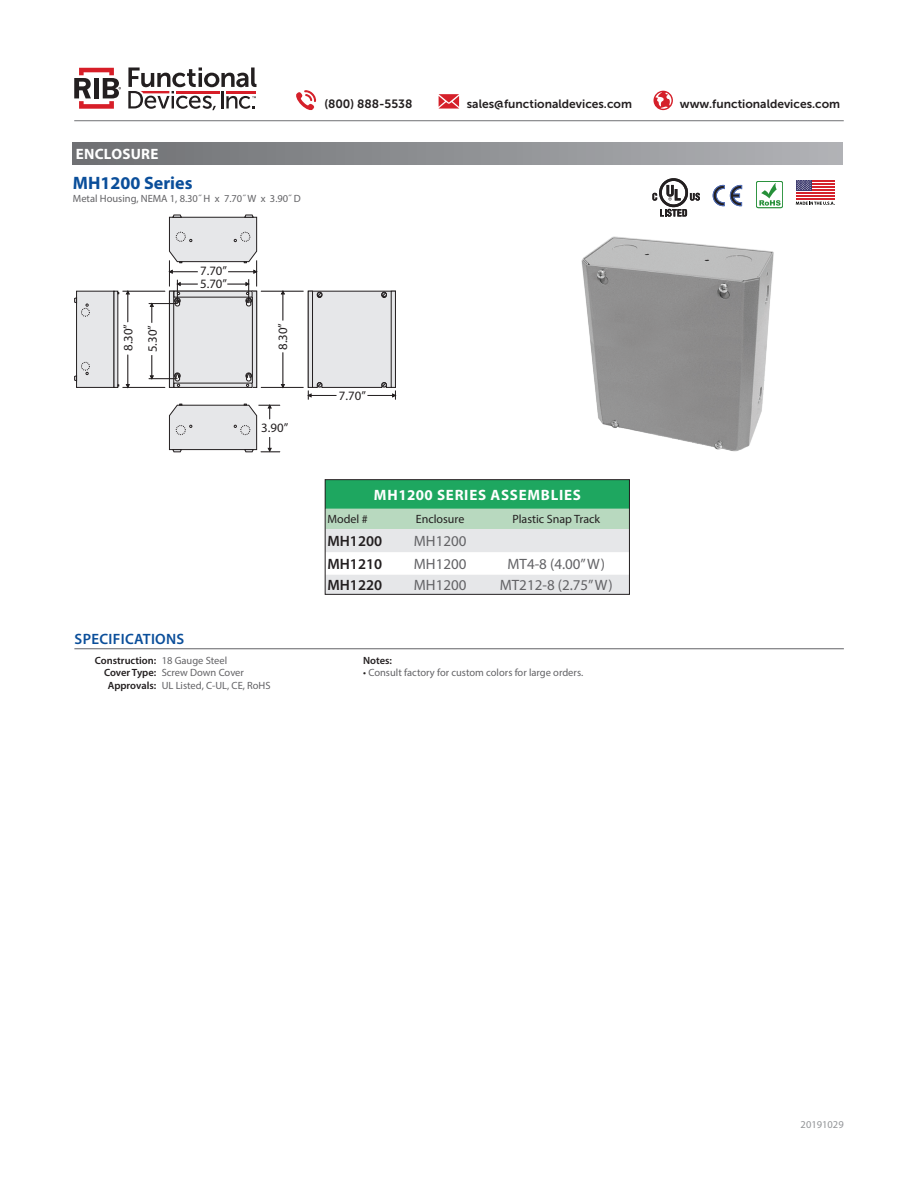
<style>
.page{position:relative;width:918px;height:1188px;background:#fff}
.page>*{position:absolute;margin:0;border:0;box-sizing:border-box;transform-origin:0 0}
.t1{font:700 18px "Myriad Pro";color:#0a4e9a}
.t2{font:15px "Myriad Pro";color:#636366}
.t3{font:700 15px "Myriad Pro";letter-spacing:.05em;color:#fff}
.t4{font:600 15px "Myriad Pro";color:#231f20}
.t5{font:600 15px "Myriad Pro";letter-spacing:.02em;color:#0a4e9a}
.t6{font:700 15px "Myriad Pro";letter-spacing:.02em;color:#fff}
.t7{font:12.75px/12.8px "Myriad Pro";color:#231f20}
.t8{font:12px "Museo Sans 700";color:#231f20}
.t9{font:12px "Myriad Pro";color:#231f20}
.t10{font:10.5px "Myriad Pro";color:#636366}
.t11{font:600 10.5px "Myriad Pro";color:#231f20}
.t12{font:10.5px "Myriad Pro";color:#939598}
.s1{color:#231f20}
</style>
<div class="page">
<hr style="left:74px;top:120px;width:770px;height:1px;background:#6f7073">
<svg style="left:296px;top:90px;width:20px;height:20px"></svg>
<svg style="left:654px;top:91px;width:19px;height:19px"></svg>
<svg style="left:439px;top:94px;width:20px;height:15px"></svg>
<svg style="left:128px;top:68px;width:129px;height:42px"></svg>
<svg style="left:74px;top:68px;width:47px;height:41px"></svg>
<div style="left:77px;top:291px;width:37px;height:96px;background:#e6e7e9"></div>
<div style="left:76px;top:291px;width:38px;height:97px;border:1px solid #231f20"></div>
<div style="left:81px;top:308px;width:9px;height:8px;border:1px dashed #231f20;border-radius:50%"></div>
<div style="left:81px;top:362px;width:9px;height:8px;border:1px dashed #231f20;border-radius:50%"></div>
<svg style="left:74px;top:297px;width:3px;height:6px"></svg>
<svg style="left:74px;top:375px;width:3px;height:6px"></svg>
<div style="left:169px;top:291px;width:88px;height:96px;background:#e6e7e9"></div>
<div style="left:169px;top:291px;width:5px;height:97px;border:1px solid #231f20"></div>
<div style="left:252px;top:291px;width:5px;height:97px;border:1px solid #231f20"></div>
<div style="left:174px;top:383px;width:78px;height:5px;border:1px solid #231f20"></div>
<svg style="left:246px;top:373px;width:6px;height:14px"></svg>
<svg style="left:149px;top:215px;width:108px;height:108px"></svg>
<svg style="left:149px;top:355px;width:31px;height:32px"></svg>
<hr style="left:123px;top:291px;width:42px;height:1px;background:#231f20">
<hr style="left:123px;top:387px;width:42px;height:1px;background:#231f20">
<hr style="left:128px;top:355px;width:1px;height:32px;background:#231f20">
<hr style="left:128px;top:291px;width:1px;height:31px;background:#231f20">
<svg style="left:169px;top:404px;width:111px;height:49px"></svg>
<hr style="left:261px;top:291px;width:43px;height:1px;background:#231f20">
<hr style="left:261px;top:387px;width:43px;height:1px;background:#231f20">
<hr style="left:283px;top:352px;width:1px;height:35px;background:#231f20">
<hr style="left:283px;top:291px;width:1px;height:30px;background:#231f20">
<svg style="left:308px;top:291px;width:88px;height:109px;background:#e1e2e4"></svg>
<div style="left:308px;top:291px;width:5px;height:96px;background:#e6e7e9"></div>
<div style="left:308px;top:291px;width:5px;height:97px;border:1px solid #231f20"></div>
<hr style="left:391px;top:291px;width:4px;height:96px;background:#e6e7e9">
<div style="left:391px;top:291px;width:5px;height:97px;border:1px solid #231f20"></div>
<img style="left:581px;top:201px;width:245px;height:251px">
<hr style="left:74px;top:649px;width:770px;height:1px;background:#636366">
<div style="left:325px;top:480px;width:305px;height:29px;background:#1ea760"></div>
<svg style="left:327px;top:509px;width:301px;height:84px"></svg>
<div style="left:325px;top:479px;width:305px;height:116px;border:1px solid #231f20"></div>
<svg style="left:652px;top:178px;width:48px;height:39px"></svg>
<svg style="left:730px;top:185px;width:12px;height:21px"></svg>
<svg style="left:713px;top:185px;width:11px;height:21px"></svg>
<div style="left:756px;top:181px;width:27px;height:27px;background:#fff;border-radius:2px"></div>
<svg style="left:759px;top:183px;width:22px;height:23px"></svg>
<div style="left:756px;top:181px;width:27px;height:27px;border:1px solid #269039;border-radius:2px"></div>
<div style="left:73px;top:143px;width:769px;height:22px;background:linear-gradient(to right,#6e7073,#b1b2b6)"></div>
<svg style="left:796px;top:202px;width:39px;height:3px"></svg>
<svg style="left:796px;top:181px;width:39px;height:18px"></svg>
<hr style="left:796px;top:180px;width:39px;height:1px;background:#d5202a">
<hr style="left:796px;top:183px;width:39px;height:2px;background:#d5202a">
<hr style="left:796px;top:186px;width:39px;height:2px;background:#d5202a">
<hr style="left:796px;top:189px;width:39px;height:2px;background:#d5202a">
<hr style="left:796px;top:192px;width:39px;height:2px;background:#d5202a">
<hr style="left:796px;top:196px;width:39px;height:1px;background:#d5202a">
<hr style="left:796px;top:199px;width:39px;height:1px;background:#d5202a">
<div style="left:796px;top:180px;width:15px;height:11px;background:#3c3a6e"></div>
<svg style="left:797px;top:180px;width:14px;height:10px"></svg>
<p class="t6" style="left:76px;top:145px;width:84px">ENCLOSURE</p>
<p class="t1" style="left:73px;top:171px;width:121px">MH1200 Series</p>
<p class="t10" style="left:73px;top:192px;width:229px">Metal Housing, NEMA 1, 8.30˝ H x 7.70˝ W x 3.90˝ D</p>
<p class="t8" style="left:324px;top:98px;width:90px">(800) 888-5538</p>
<p class="t8" style="left:467px;top:98px;width:167px">sales@functionaldevices.com</p>
<p class="t8" style="left:680px;top:98px;width:162px">www.functionaldevices.com</p>
<p class="t7" style="left:200px;top:264px;width:28px">7.70”<br>5.70”</p>
<p class="t7" style="left:116px;top:352px;width:30px;line-height:24.5px;rotate:-90deg">8.30”<br>5.30”</p>
<p class="t7" style="left:276px;top:350px;width:28px;rotate:-90deg">8.30”</p>
<p class="t7" style="left:261px;top:421px;width:28px">3.90”</p>
<p class="t5" style="left:75px;top:630px;width:111px">SPECIFICATIONS</p>
<p class="t10" style="left:162px;top:654px;width:67px">18 Gauge Steel</p>
<p class="t10" style="left:162px;top:666px;width:84px">Screw Down Cover</p>
<p class="t10" style="left:162px;top:679px;width:110px">UL Listed, C-UL, CE, RoHS</p>
<p class="t11" style="left:95px;top:653px;width:63px">Construction:</p>
<p class="t11" style="left:104px;top:666px;width:54px">Cover Type:</p>
<p class="t11" style="left:108px;top:679px;width:50px">Approvals:</p>
<p class="t7" style="left:339px;top:389px;width:28px">7.70”</p>
<p class="t3" style="left:374px;top:485px;width:209px">MH1200 SERIES ASSEMBLIES</p>
<p class="t9" style="left:328px;top:512px;width:42px">Model #</p>
<p class="t9" style="left:416px;top:512px;width:50px">Enclosure</p>
<p class="t9" style="left:512px;top:512px;width:89px">Plastic Snap Track</p>
<p class="t4" style="left:328px;top:532px;width:56px">MH1200</p>
<p class="t2" style="left:414px;top:532px;width:54px">MH1200</p>
<p class="t4" style="left:328px;top:554px;width:56px">MH1210</p>
<p class="t2" style="left:414px;top:555px;width:54px">MH1200</p>
<p class="t2" style="left:508px;top:555px;width:99px">MT4-8 (4.00” W)</p>
<p class="t4" style="left:328px;top:575px;width:56px">MH1220</p>
<p class="t2" style="left:414px;top:576px;width:54px">MH1200</p>
<p class="t2" style="left:500px;top:576px;width:114px">MT212-8 (2.75” W)</p>
<p class="t11" style="left:363px;top:653px;width:30px">Notes:</p>
<p class="t10" style="left:363px;top:666px;width:222px"><span class="s1">•</span> Consult factory for custom colors for large orders.</p>
<p class="t12" style="left:801px;top:1118px;width:45px">20191029</p>
</div>
